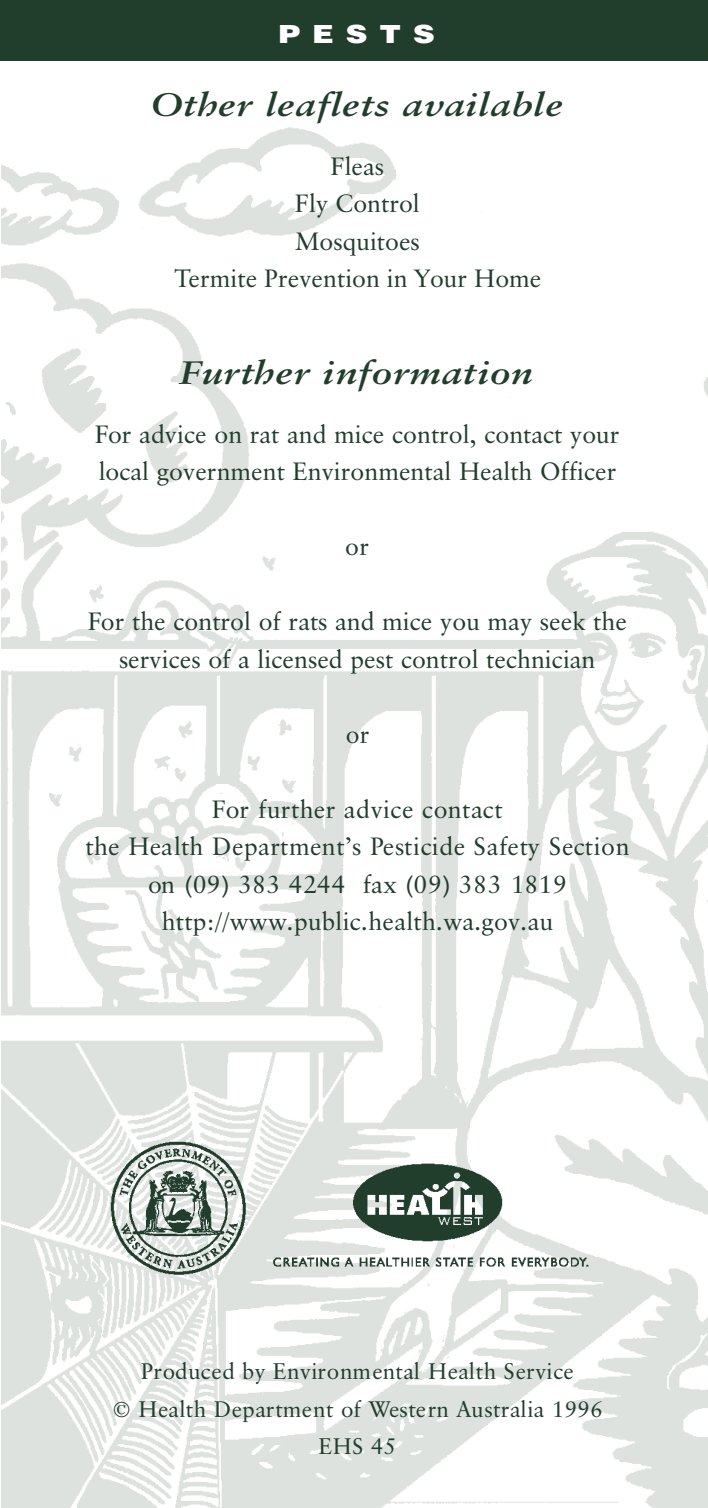
<style>
.page{position:relative;width:708px;height:1508px;background:#fff}
.page>*{position:absolute;margin:0;border:0;box-sizing:border-box;transform-origin:0 0}
.t1{font:italic 700 32.5px "Classical Garamond BT";letter-spacing:.015em;color:#213d2c;scale:1.2 1}
.t2{font:25px/37.5px "Classical Garamond BT";color:#213d2c;text-align:center}
.t3{font:25px/37.5px "Classical Garamond BT";letter-spacing:.025em;color:#213d2c;text-align:center}
.t4{font:900 25px "Helvetica";color:#fff;scale:1.2 1}
.t5{font:22.5px/37.5px "Classical Garamond BT";letter-spacing:.03em;color:#213d2c;text-align:center}
</style>
<div class="page">
<svg style="left:0;top:60px;width:17px;height:1447px"></svg>
<img style="left:2px;top:69px;width:706px;height:1438px">
<div style="left:0;top:0;width:708px;height:60px;background:#213d2c"></div>
<img style="left:266px;top:1157px;width:328px;height:120px">
<img style="left:109px;top:1140px;width:137px;height:135px">
<p class="t4" style="left:279px;top:25px;width:132px">P E S T S</p>
<h1 class="t1" style="left:152px;top:91px;width:345px">Other leaflets available</h1>
<p class="t2" style="left:174px;top:149px;width:369px">Fleas<br>Fly Control<br>Mosquitoes<br>Termite Prevention in Your Home</p>
<h1 class="t1" style="left:180px;top:359px;width:296px">Further inform a t i o n</h1>
<p class="t2" style="left:95px;top:417px;width:526px;text-align:left">For advice on rat and mice control, contact your local government Environmental Health Officer</p>
<p class="t2" style="left:345px;top:529px;width:26px">o r</p>
<p class="t2" style="left:88px;top:604px;width:541px">For the control of rats and mice you may seek the services of a licensed pest control technician</p>
<p class="t2" style="left:346px;top:717px;width:25px">or</p>
<p class="t3" style="left:85px;top:792px;width:546px">For further advice contact<br>the Health Department’s Pesticide Safety Section on (09) 383 4244 fax (09) 383 1819<br>h t t p : / / w w w. p u b l i c . h e a l t h . w a . g o v. a u</p>
<p class="t5" style="left:112px;top:1354px;width:492px">Produced by Environmental Health Service<br>© Health Department of Western Australia 1996<br>EHS 45</p>
</div>
